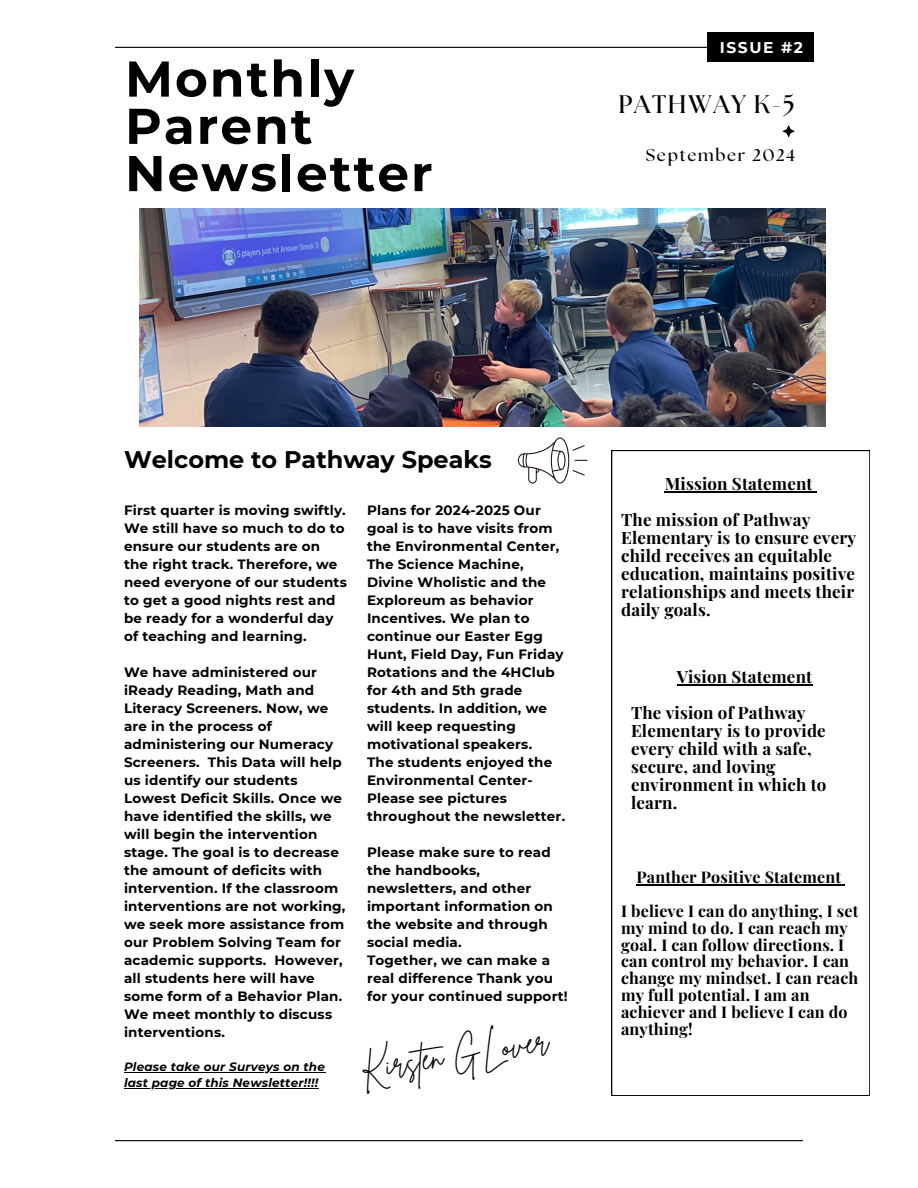
<style>
.page{position:relative;width:918px;height:1188px;background:#fff}
.page>*{position:absolute;margin:0;border:0;box-sizing:border-box;transform-origin:0 0}
.t1{font:700 50.1px/47.2px "Montserrat";letter-spacing:.04em;color:#000}
.t2{font:31.35px "Brittany Signature";color:#000}
.t3{font:700 25.35px "The Seasons";letter-spacing:.065em;color:#000}
.t4{font:700 24px "Montserrat";color:#000}
.t5{font:700 16.95px/18px "Playfair Display";letter-spacing:.01em;color:#000}
.t6{font:700 16.95px "The Seasons";letter-spacing:.1em;color:#000}
.t7{font:700 16.05px/16.8px "Playfair Display";letter-spacing:.01em;color:#000}
.t8{font:700 15.45px "Montserrat";letter-spacing:.1em;color:#fff}
.t9{font:700 13.5px/18px "Montserrat";letter-spacing:.015em;color:#000}
.t10{font:italic 700 12px "Montserrat";letter-spacing:.015em;color:#000}
</style>
<div class="page">
<hr style="left:115px;top:47px;width:688px;height:1px;background:#000">
<hr style="left:115px;top:1140px;width:688px;height:1px;background:#000">
<hr style="left:124px;top:1072px;width:201px;height:1px;background:#000">
<hr style="left:124px;top:1088px;width:194px;height:1px;background:#000">
<svg style="left:782px;top:125px;width:13px;height:13px"></svg>
<svg style="left:611px;top:450px;width:259px;height:646px"></svg>
<img style="left:139px;top:208px;width:686px;height:219px">
<svg style="left:518px;top:437px;width:70px;height:47px"></svg>
<hr style="left:665px;top:491px;width:148px;height:2px;background:#000">
<div style="left:708px;top:32px;width:106px;height:30px;background:#000"></div>
<hr style="left:677px;top:684px;width:135px;height:1px;background:#000">
<hr style="left:636px;top:884px;width:205px;height:1px;background:#000">
<p class="t1" style="left:125px;top:55px;width:309px">Monthly<br>Parent<br>Newsletter</p>
<p class="t8" style="left:720px;top:38px;width:85px">ISSUE #2</p>
<p class="t3" style="left:618px;top:93px;width:178px">PATHWAY K-5</p>
<p class="t6" style="left:646px;top:147px;width:151px">September 2024</p>
<h4 class="t4" style="left:124px;top:445px;width:370px">Welcome to Pathway Speaks</h4>
<h1 class="t9" style="left:124px;top:502px;width:224px">First quarter is moving swiftly.<br>We still have so much to do to ensure our students are on the right track. Therefore, we need everyone of our students to get a good nights rest and be ready for a wonderful day of teaching and learning.</h1>
<h3 class="t9" style="left:124px;top:664px;width:223px">We have administered our iReady Reading, Math and<br>Literacy Screeners. Now, we are in the process of administering our Numeracy<br>Screeners. This Data will help us identify our students<br>Lowest Deficit Skills. Once we have identified the skills, we will begin the intervention stage. The goal is to decrease the amount of deficits with intervention. If the classroom interventions are not working, we seek more assistance from our Problem Solving Team for academic supports. However, all students here will have some form of a Behavior Plan.<br>We meet monthly to discuss interventions.</h3>
<p class="t10" style="left:124px;top:1060px;width:202px">Please take our Surveys on the</p>
<p class="t10" style="left:124px;top:1076px;width:196px">last page of this Newsletter!!!!</p>
<p class="t9" style="left:367px;top:502px;width:198px">Plans for 2024-2025 Our goal is to have visits from the Environmental Center,<br>The Science Machine,<br>Divine Wholistic and the<br>Exploreum as behavior<br>Incentives. We plan to continue our Easter Egg<br>Hunt, Field Day, Fun Friday<br>Rotations and the 4HClub for 4th and 5th grade students. In addition, we will keep requesting motivational speakers.</p>
<p class="t9" style="left:367px;top:754px;width:200px">The students enjoyed the<br>Environmental Center-<br>Please see pictures throughout the newsletter.</p>
<p class="t9" style="left:367px;top:844px;width:187px">Please make sure to read the handbooks, newsletters, and other important information on the website and through social media.</p>
<p class="t9" style="left:367px;top:952px;width:188px">Together, we can make a real difference Thank you</p>
<p class="t9" style="left:367px;top:988px;width:202px">for your continued support!</p>
<p class="t2" style="left:357px;top:1049px;width:191px;rotate:-9deg">Kirsten GLover</p>
<h2 class="t5" style="left:665px;top:474px;width:149px">Mission Statement</h2>
<p class="t5" style="left:621px;top:510px;width:237px">The mission of Pathway<br>Elementary is to ensure every child receives an equitable education, maintains positive relationships and meets their daily goals.</p>
<p class="t5" style="left:677px;top:667px;width:137px">Vision Statement</p>
<p class="t5" style="left:631px;top:703px;width:197px">The vision of Pathway<br>Elementary is to provide every child with a safe, secure, and loving environment in which to learn.</p>
<p class="t7" style="left:636px;top:868px;width:206px">Panther Positive Statement</p>
<p class="t7" style="left:621px;top:902px;width:239px">I believe I can do anything, I set my mind to do. I can reach my goal. I can follow directions. I can control my behavior. I can change my mindset. I can reach my full potential. I am an achiever and I believe I can do anything!</p>
</div>
